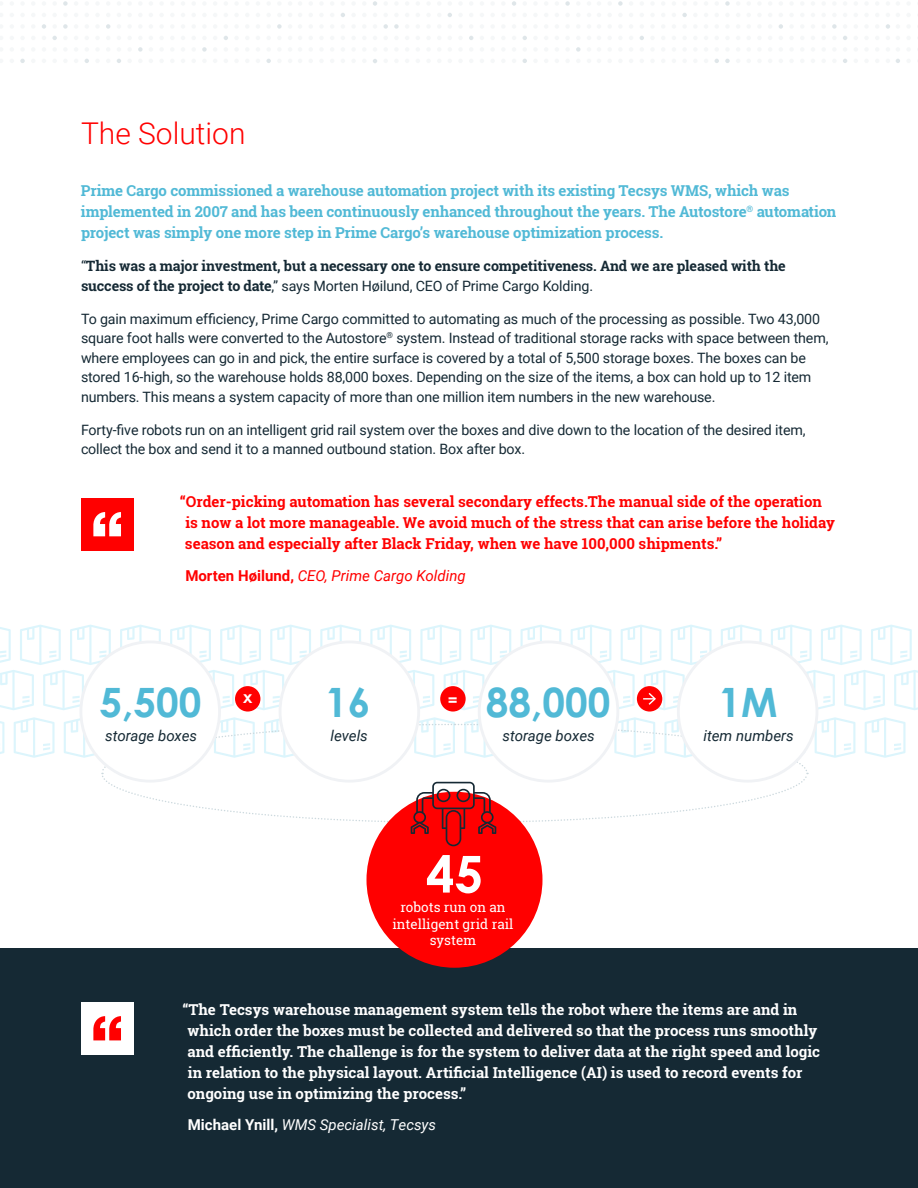
<style>
.page{position:relative;width:918px;height:1188px;background:#fff}
.page>*{position:absolute;margin:0;border:0;box-sizing:border-box;transform-origin:0 0}
.t1{font:700 51px "Century Gothic Pro";color:#fff}
.t2{font:700 40.5px "Century Gothic Pro";color:#51b9d6}
.t3{font:300 30px "Roboto";color:#f00}
.t4{font:700 16.5px "Century Gothic Pro";color:#fff}
.t5{font:700 15px/21px "Roboto Slab";color:#fff}
.t6{font:700 15px/21px "Roboto Slab";letter-spacing:-.01em;color:#51b9d6}
.t7{font:700 15px/21px "Roboto Slab";color:#f00}
.t8{font:italic 15px "Roboto";color:#152934}
.t9{font:italic 15px "Roboto";color:#f00}
.t10{font:italic 15px "Roboto";color:#fff}
.t11{font:14.25px/19.5px "Roboto";letter-spacing:-.01em;color:#152934}
.t12{font:700 14.25px "Roboto Slab";letter-spacing:-.01em;color:#152934}
.t13{font:13.5px/16.2px "Roboto Slab";color:#fff;text-align:center}
.s1{font-family:"Roboto";font-weight:400}
.s2{font-family:"Roboto Slab";font-weight:700}
.s3{font-weight:700;font-style:normal}
</style>
<div class="page">
<svg style="left:138px;top:47px;width:5px;height:5px"></svg>
<svg style="left:106px;top:24px;width:4px;height:5px"></svg>
<svg style="left:63px;top:24px;width:5px;height:5px"></svg>
<svg style="left:63px;top:1px;width:5px;height:5px"></svg>
<svg style="left:117px;top:59px;width:4px;height:4px"></svg>
<svg style="left:85px;top:59px;width:4px;height:4px"></svg>
<svg style="left:52px;top:36px;width:5px;height:4px"></svg>
<svg style="left:42px;top:24px;width:4px;height:5px"></svg>
<svg style="left:20px;top:59px;width:5px;height:4px"></svg>
<svg style="left:277px;top:24px;width:5px;height:5px"></svg>
<svg style="left:266px;top:59px;width:5px;height:4px"></svg>
<svg style="left:224px;top:36px;width:4px;height:4px"></svg>
<svg style="left:202px;top:47px;width:5px;height:5px"></svg>
<svg style="left:394px;top:24px;width:5px;height:5px"></svg>
<svg style="left:373px;top:59px;width:4px;height:4px"></svg>
<svg style="left:373px;top:1px;width:4px;height:5px"></svg>
<svg style="left:383px;top:24px;width:5px;height:5px"></svg>
<svg style="left:341px;top:13px;width:4px;height:4px"></svg>
<svg style="left:576px;top:47px;width:5px;height:5px"></svg>
<svg style="left:565px;top:1px;width:5px;height:5px"></svg>
<svg style="left:512px;top:1px;width:4px;height:5px"></svg>
<svg style="left:469px;top:36px;width:4px;height:4px"></svg>
<svg style="left:448px;top:13px;width:4px;height:4px"></svg>
<svg style="left:523px;top:59px;width:4px;height:4px"></svg>
<svg style="left:523px;top:36px;width:4px;height:4px"></svg>
<svg style="left:725px;top:1px;width:5px;height:5px"></svg>
<svg style="left:640px;top:36px;width:4px;height:4px"></svg>
<svg style="left:725px;top:59px;width:5px;height:4px"></svg>
<svg style="left:715px;top:59px;width:4px;height:4px"></svg>
<svg style="left:682px;top:13px;width:5px;height:4px"></svg>
<svg style="left:618px;top:1px;width:5px;height:5px"></svg>
<svg style="left:886px;top:24px;width:4px;height:5px"></svg>
<svg style="left:843px;top:59px;width:4px;height:4px"></svg>
<svg style="left:843px;top:36px;width:4px;height:4px"></svg>
<svg style="left:832px;top:24px;width:5px;height:5px"></svg>
<svg style="left:779px;top:24px;width:4px;height:5px"></svg>
<svg style="left:896px;top:59px;width:4px;height:4px"></svg>
<div style="left:0;top:948px;width:918px;height:240px;background:#152934"></div>
<div style="left:81px;top:1002px;width:52px;height:52px;background:#fff"></div>
<svg style="left:93px;top:1016px;width:28px;height:24px"></svg>
<div style="left:81px;top:498px;width:52px;height:52px;background:#f00"></div>
<svg style="left:93px;top:512px;width:28px;height:24px"></svg>
<svg style="left:0;top:625px;width:120px;height:85px"></svg>
<svg style="left:261px;top:625px;width:83px;height:85px"></svg>
<svg style="left:120px;top:625px;width:141px;height:85px"></svg>
<svg style="left:484px;top:625px;width:110px;height:59px"></svg>
<svg style="left:344px;top:625px;width:140px;height:85px"></svg>
<svg style="left:712px;top:625px;width:109px;height:85px"></svg>
<svg style="left:821px;top:625px;width:97px;height:85px"></svg>
<svg style="left:0;top:721px;width:4px;height:33px"></svg>
<svg style="left:815px;top:717px;width:40px;height:41px"></svg>
<svg style="left:14px;top:717px;width:41px;height:41px"></svg>
<svg style="left:865px;top:717px;width:41px;height:41px"></svg>
<svg style="left:64px;top:717px;width:347px;height:107px"></svg>
<div style="left:366px;top:792px;width:177px;height:176px;background:#f00;border-radius:50%"></div>
<div style="left:81px;top:642px;width:139px;height:139px;background:#fff;border-radius:50%"></div>
<div style="left:80px;top:641px;width:141px;height:142px;border:3px solid #f0f2f5;border-radius:50%"></div>
<div style="left:280px;top:642px;width:139px;height:139px;background:#fff;border-radius:50%"></div>
<div style="left:279px;top:641px;width:141px;height:142px;border:3px solid #f0f2f5;border-radius:50%"></div>
<div style="left:479px;top:642px;width:139px;height:139px;background:#fff;border-radius:50%"></div>
<div style="left:678px;top:642px;width:139px;height:139px;background:#fff;border-radius:50%"></div>
<div style="left:235px;top:686px;width:25px;height:26px;background:#f00;border-radius:50%"></div>
<div style="left:440px;top:686px;width:26px;height:26px;background:#f00;border-radius:50%"></div>
<svg style="left:637px;top:686px;width:25px;height:26px"></svg>
<svg style="left:594px;top:625px;width:118px;height:85px"></svg>
<svg style="left:411px;top:717px;width:398px;height:129px"></svg>
<h3 class="t3" style="left:81px;top:113px;width:166px">The Solution</h3>
<p class="t6" style="left:81px;top:180px;width:757px">Prime Cargo commissioned a warehouse automation project with its existing Tecsys WMS, which was implemented in 2007 and has been continuously enhanced throughout the years. The Autostore<sup>®</sup> automation project was simply one more step in Prime Cargo’s warehouse optimization process.</p>
<p class="t12" style="left:81px;top:256px;width:706px"><span class="s1">“</span>This was a major investment, but a necessary one to ensure competitiveness. And we are pleased with the</p>
<p class="t11" style="left:81px;top:275px;width:514px"><span class="s2">success of the project to date</span>,” says Morten Høilund, CEO of Prime Cargo Kolding.</p>
<p class="t11" style="left:81px;top:308px;width:749px">To gain maximum efficiency, Prime Cargo committed to automating as much of the processing as possible. Two 43,000 square foot halls were converted to the Autostore<sup>®</sup> system. Instead of traditional storage racks with space between them, where employees can go in and pick, the entire surface is covered by a total of 5,500 storage boxes. The boxes can be stored 16-high, so the warehouse holds 88,000 boxes. Depending on the size of the items, a box can hold up to 12 item numbers. This means a system capacity of more than one million item numbers in the new warehouse.</p>
<p class="t11" style="left:81px;top:419px;width:726px">Forty-five robots run on an intelligent grid rail system over the boxes and dive down to the location of the desired item, collect the box and send it to a manned outbound station. Box after box.</p>
<p class="t7" style="left:185px;top:491px;width:652px;text-indent:-5px">“Order-picking automation has several secondary effects.The manual side of the operation is now a lot more manageable. We avoid much of the stress that can arise before the holiday season and especially after Black Friday, when we have 100,000 shipments.”</p>
<p class="t9" style="left:185px;top:565px;width:282px"><span class="s3">Morten Høilund,</span> CEO, Prime Cargo Kolding</p>
<h2 class="t2" style="left:100px;top:677px;width:104px">5,500</h2>
<h2 class="t2" style="left:325px;top:677px;width:47px">16</h2>
<p class="t4" style="left:243px;top:687px;width:11px">x</p>
<p class="t4" style="left:448px;top:690px;width:11px">=</p>
<h2 class="t2" style="left:486px;top:677px;width:126px">88,000</h2>
<h2 class="t2" style="left:718px;top:677px;width:61px">1M</h2>
<p class="t8" style="left:105px;top:725px;width:94px">storage boxes</p>
<p class="t8" style="left:330px;top:725px;width:39px">levels</p>
<p class="t8" style="left:503px;top:725px;width:94px">storage boxes</p>
<p class="t8" style="left:703px;top:725px;width:92px">item numbers</p>
<h1 class="t1" style="left:426px;top:842px;width:59px">45</h1>
<p class="t13" style="left:392px;top:899px;width:123px">robots run on an intelligent grid rail system</p>
<p class="t5" style="left:187px;top:999px;width:634px;text-indent:-5px">“The Tecsys warehouse management system tells the robot where the items are and in which order the boxes must be collected and delivered so that the process runs smoothly and efficiently. The challenge is for the system to deliver data at the right speed and logic in relation to the physical layout. Artificial Intelligence (AI) is used to record events for ongoing use in optimizing the process.”</p>
<p class="t10" style="left:188px;top:1114px;width:250px"><span class="s3">Michael Ynill,</span> WMS Specialist, Tecsys</p>
</div>
